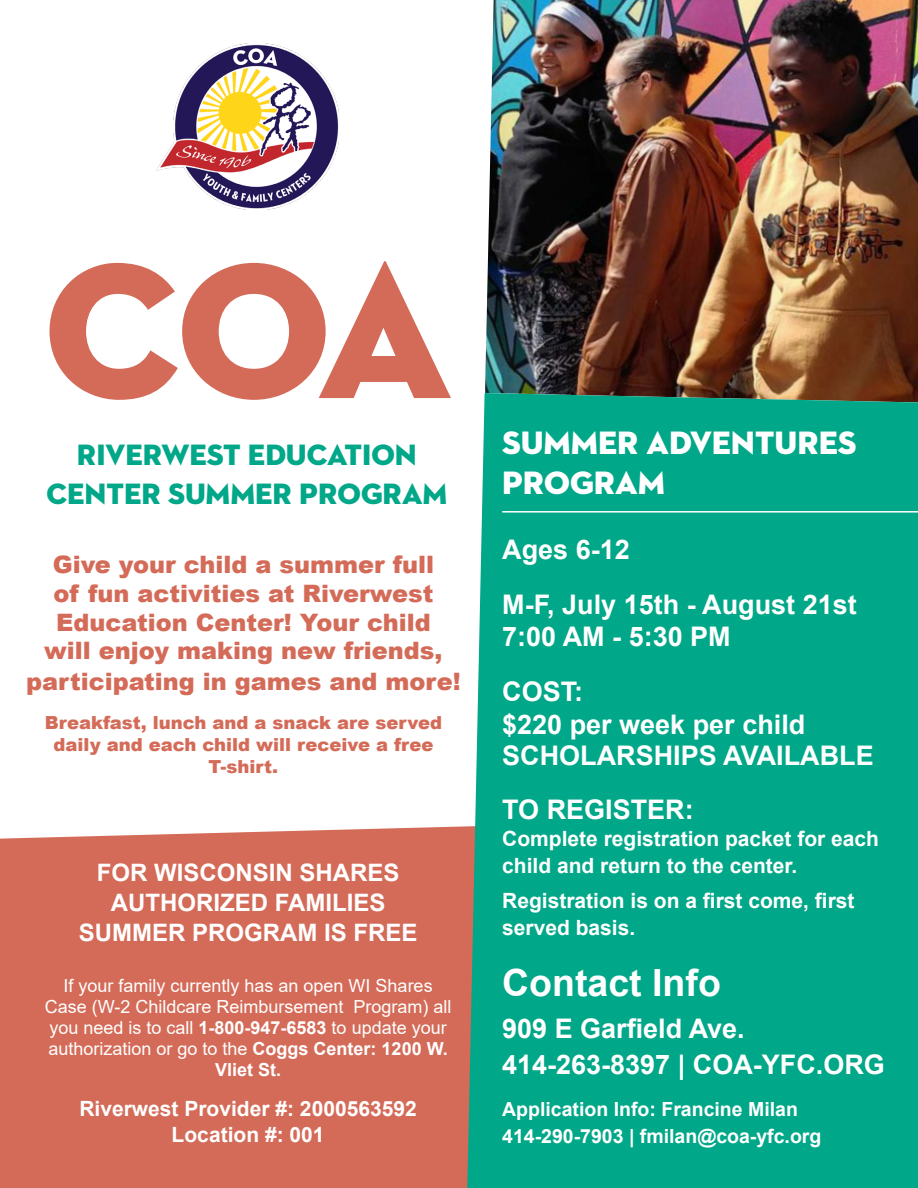
<style>
.page{position:relative;width:918px;height:1188px;background:#fff}
.page>*{position:absolute;margin:0;border:0;box-sizing:border-box;transform-origin:0 0}
.t1{font:196.5px "Neutraface 2 Display Titling";color:#d46b58}
.t2{font:700 37.5px "Arial";color:#fff}
.t3{font:33px/39.6px "Neutraface 2 Display Titling";color:#fff}
.t4{font:30px/39px "Neutraface 2 Display Titling";color:#00a788;text-align:center}
.t5{font:700 27px/32.4px "Arial";color:#fff}
.t6{font:900 24px/29.2px "Arial";color:#d46b58;text-align:center}
.t7{font:700 24px/30px "Arial";color:#fff;text-align:center}
.t8{font:700 21px/27px "Arial";color:#fff}
.t9{font:700 19.5px/27px "Arial";color:#fff}
.t10{font:18px/21px "Arial";color:#fff;text-align:center}
.t11{font:900 18px/21.6px "Arial";color:#d46b58;text-align:center}
.s1{font-weight:700}
</style>
<div class="page">
<img style="left:485px;top:0;width:433px;height:393px">
<div style="left:0;top:826px;width:467px;height:362px;background:#d46b58"></div>
<div style="left:467px;top:393px;width:451px;height:795px;background:#00a788"></div>
<img style="left:157px;top:44px;width:182px;height:166px">
<hr style="left:502px;top:511px;width:416px;height:2px;background:#fff">
<p class="t1" style="left:44px;top:208px;width:409px">COA</p>
<p class="t4" style="left:46px;top:436px;width:402px">RIVERWEST EDUCATION<br>CENTER SUMMER PROGRAM</p>
<p class="t6" style="left:26px;top:549px;width:436px">Give your child a summer full<br>of fun activities at Riverwest<br>Education Center! Your child<br>will enjoy making new friends, participating in games and more!</p>
<p class="t11" style="left:45px;top:712px;width:399px">Breakfast, lunch and a snack are served daily and each child will receive a free<br>T-shirt.</p>
<p class="t7" style="left:97px;top:858px;width:304px">FOR WISCONSIN SHARES<br>AUTHORIZED FAMILIES</p>
<p class="t7" style="left:79px;top:918px;width:340px">SUMMER PROGRAM IS FREE</p>
<p class="t10" style="left:45px;top:975px;width:408px">If your family currently has an open WI Shares Case (W-2 Childcare Reimbursement Program) all you need is to call <span class="s1">1-800-947-6583</span> to update your authorization or go to the <span class="s1">Coggs Center: 1200 W.<br>Vliet St.</span></p>
<p class="t8" style="left:79px;top:1096px;width:339px;line-height:25.5px;text-align:center">Riverwest Provider #: 2000563592<br>Location #: 001</p>
<p class="t3" style="left:502px;top:423px;width:356px">SUMMER ADVENTURES<br>PROGRAM</p>
<p class="t5" style="left:502px;top:534px;width:129px">Ages 6-12</p>
<p class="t5" style="left:502px;top:589px;width:356px">M-F, July 15th - August 21st<br>7:00 AM - 5:30 PM</p>
<p class="t5" style="left:502px;top:676px;width:83px">COST:</p>
<p class="t5" style="left:502px;top:708px;width:305px">$220 per week per child</p>
<p class="t5" style="left:502px;top:729px;width:373px;line-height:54px">SCHOLARSHIPS AVAILABLE<br>TO REGISTER:</p>
<p class="t8" style="left:502px;top:826px;width:378px">Complete registration packet for each child and return to the center.</p>
<p class="t8" style="left:502px;top:887px;width:354px">Registration is on a first come, first served basis.</p>
<p class="t2" style="left:502px;top:956px;width:220px">Contact Info</p>
<p class="t5" style="left:502px;top:1011px;width:384px;line-height:36px">909 E Garfield Ave.<br>414-263-8397 | COA-YFC.ORG</p>
<p class="t9" style="left:502px;top:1096px;width:321px">Application Info: Francine Milan<br>414-290-7903 | fmilan@coa-yfc.org</p>
</div>
